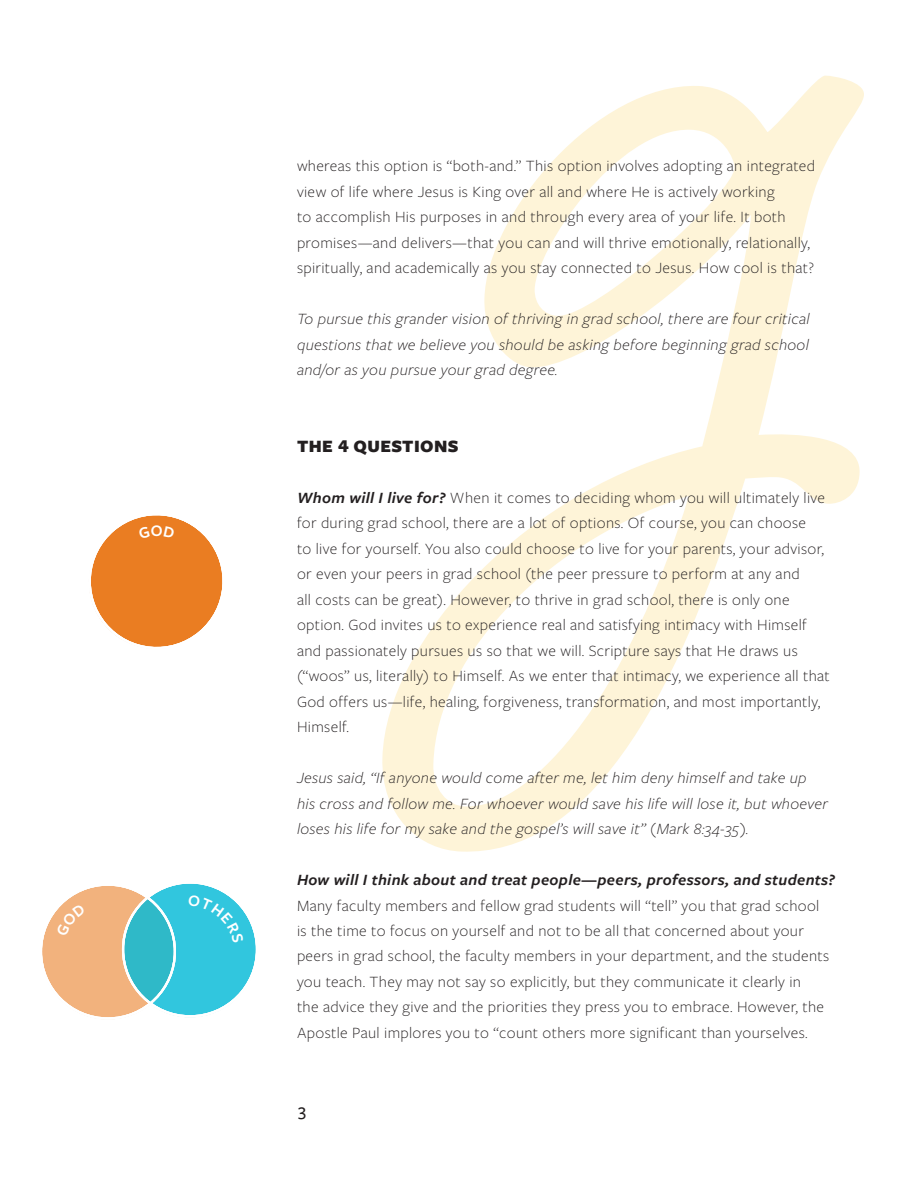
<style>
.page{position:relative;width:918px;height:1188px;background:#fff}
.page>*{position:absolute;margin:0;border:0;box-sizing:border-box;transform-origin:0 0}
.t1{font:900 18px "Freight Sans Pro";letter-spacing:.02em;color:#231f20}
.t2{font:500 18px "Freight Sans Pro";color:#231f20}
.t3{font:300 16.35px/25.5px "Freight Sans Pro";letter-spacing:.02em;color:#231f20}
.t4{font:italic 300 16.35px/25.5px "Freight Sans Pro";letter-spacing:.02em;color:#231f20;text-align:justify}
.t5{font:italic 600 16.35px "Freight Sans Pro";letter-spacing:.02em;color:#231f20}
.s1{font-weight:600;font-style:italic}
</style>
<div class="page">
<svg style="left:382px;top:75px;width:482px;height:777px"></svg>
<div style="left:41px;top:886px;width:134px;height:133px;background:#f2b27d;border-radius:50%"></div>
<svg style="left:123px;top:883px;width:134px;height:134px;background:#40c6d9"></svg>
<svg style="left:91px;top:515px;width:132px;height:132px"></svg>
<div style="left:188px;top:894px;width:56px;height:49px;background:#31c6de"></div>
<p class="t3" style="left:297px;top:152px;width:520px">whereas this option is “both-and.” This option involves adopting an integrated view of life where Jesus is King over all and where He is actively working<br>to accomplish His purposes in and through every area of your life. It both promises—and delivers—that you can and will thrive emotionally, relationally, spiritually, and academically as you stay connected to Jesus. How cool is that?</p>
<p class="t4" style="left:297px;top:305px;width:514px">To pursue this grander vision of thriving in grad school, there are four critical questions that we believe you should be asking before beginning grad school and/or as you pursue your grad degree.</p>
<p class="t1" style="left:297px;top:433px;width:163px">THE 4 QUESTIONS</p>
<p class="t3" style="left:297px;top:484px;width:534px"><span class="s1">Whom will I live for?</span> When it comes to deciding whom you will ultimately live for during grad school, there are a lot of options. Of course, you can choose<br>to live for yourself. You also could choose to live for your parents, your advisor, or even your peers in grad school (the peer pressure to perform at any and<br>all costs can be great). However, to thrive in grad school, there is only one option. God invites us to experience real and satisfying intimacy with Himself and passionately pursues us so that we will. Scripture says that He draws us (“woos” us, literally) to Himself. As we enter that intimacy, we experience all that God offers us—life, healing, forgiveness, transformation, and most importantly, Himself.</p>
<p class="t4" style="left:297px;top:764px;width:532px;text-align:left">Jesus said, “If anyone would come after me, let him deny himself and take up his cross and follow me. For whoever would save his life will lose it, but whoever loses his life for my sake and the gospel’s will save it” (Mark 8:34-35).</p>
<p class="t5" style="left:297px;top:869px;width:540px">How will I think about and treat people—peers, professors, and students?</p>
<p class="t3" style="left:297px;top:892px;width:534px">Many faculty members and fellow grad students will “tell” you that grad school is the time to focus on yourself and not to be all that concerned about your peers in grad school, the faculty members in your department, and the students you teach. They may not say so explicitly, but they communicate it clearly in<br>the advice they give and the priorities they press you to embrace. However, the Apostle Paul implores you to “count others more significant than yourselves.</p>
<p class="t2" style="left:298px;top:1098px;width:9px">3</p>
</div>
